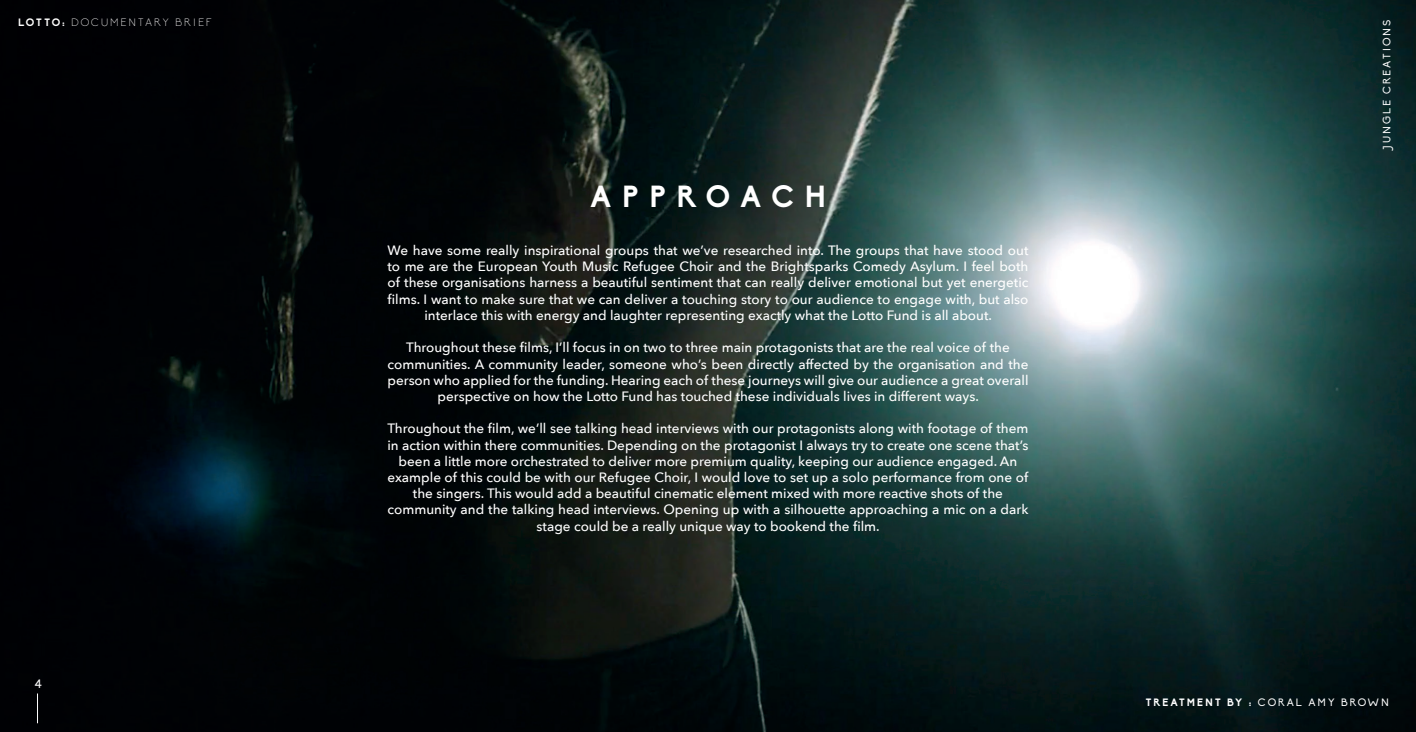
<style>
.page{position:relative;width:1416px;height:732px;background:#fff}
.page>*{position:absolute;margin:0;border:0;box-sizing:border-box;transform-origin:0 0}
.t1{font:700 30px "Biko";letter-spacing:.36em;color:#fff}
.t2{font:500 13.5px/16.2px "Avenir Next";color:#fff;text-align:center}
.t3{font:12px "Biko";color:#fff}
.t4{font:10.5px "Biko";letter-spacing:.19em;color:#fff}
.t5{font:300 10.5px "Biko";letter-spacing:.19em;color:#fff}
.s1{font-weight:700}
</style>
<div class="page">
<img style="left:0;top:0;width:1416px;height:731px">
<hr style="left:37px;top:693px;width:1px;height:30px;background:#fff">
<p class="t5" style="left:18px;top:16px;width:195px"><span class="s1">LOTTO:</span> DOCUMENTARY BRIEF</p>
<p class="t3" style="left:35px;top:677px;width:9px">4</p>
<h1 class="t1" style="left:590px;top:178px;width:237px">APPROACH</h1>
<p class="t2" style="left:387px;top:242px;width:642px">We have some really inspirational groups that we’ve researched into. The groups that have stood out to me are the European Youth Music Refugee Choir and the Brightsparks Comedy Asylum. I feel both of these organisations harness a beautiful sentiment that can really deliver emotional but yet energetic films. I want to make sure that we can deliver a touching story to our audience to engage with, but also interlace this with energy and laughter representing exactly what the Lotto Fund is all about.</p>
<p class="t2" style="left:387px;top:339px;width:642px">Throughout these films, I’ll focus in on two to three main protagonists that are the real voice of the communities. A community leader, someone who’s been directly affected by the organisation and the person who applied for the funding. Hearing each of these journeys will give our audience a great overall perspective on how the Lotto Fund has touched these individuals lives in different ways.</p>
<p class="t2" style="left:387px;top:420px;width:642px">Throughout the film, we’ll see talking head interviews with our protagonists along with footage of them in action within there communities. Depending on the protagonist I always try to create one scene that’s been a little more orchestrated to deliver more premium quality, keeping our audience engaged. An example of this could be with our Refugee Choir, I would love to set up a solo performance from one of the singers. This would add a beautiful cinematic element mixed with more reactive shots of the community and the talking head interviews. Opening up with a silhouette approaching a mic on a dark stage could be a really unique way to bookend the film.</p>
<p class="t4" style="left:1381px;top:149px;width:131px;rotate:-90deg">JUNGLE CREATIONS</p>
<p class="t4" style="left:1146px;top:696px;width:244px"><span class="s1">TREATMENT BY :</span> CORAL AMY BROWN</p>
</div>
